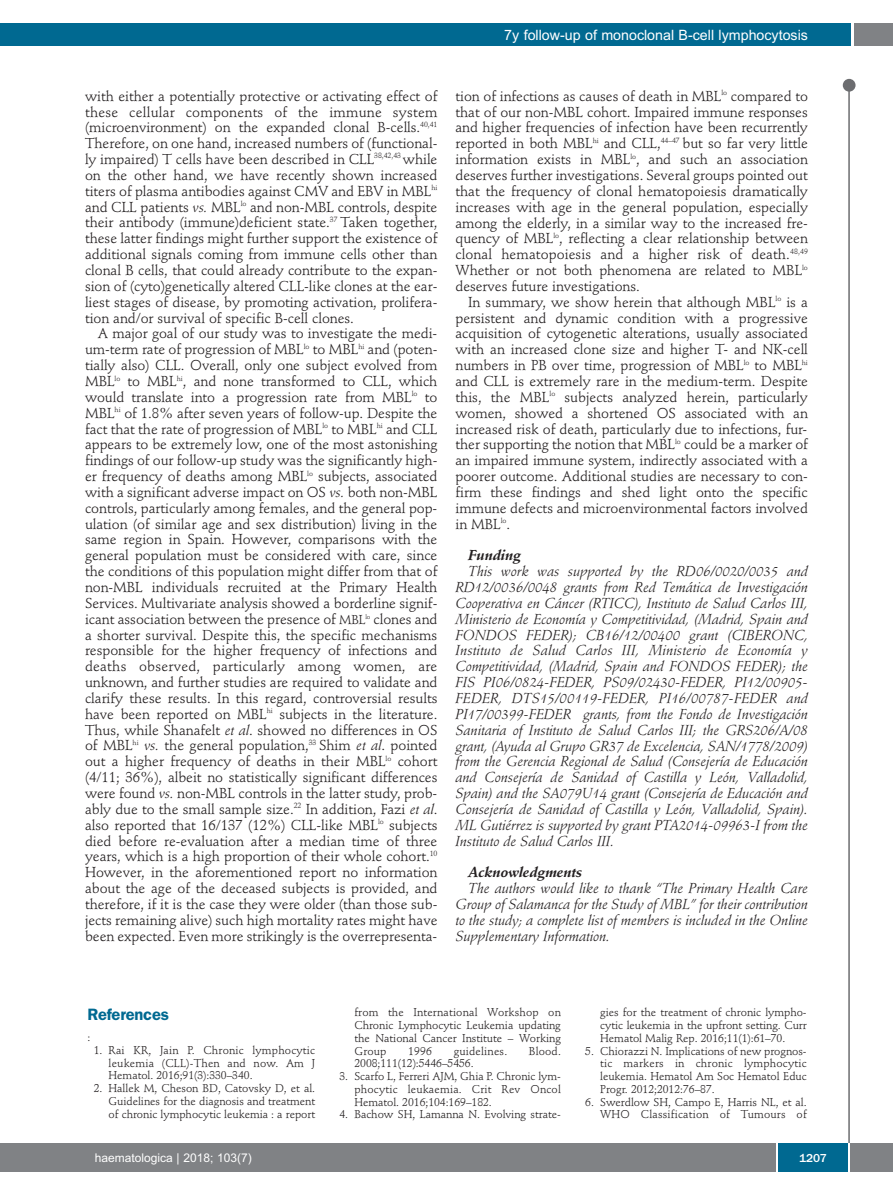
<style>
.page{position:relative;width:893px;height:1191px;background:#fff}
.page>*{position:absolute;margin:0;border:0;box-sizing:border-box;transform-origin:0 0}
.t1{font:600 16.5px "Franklin Gothic";letter-spacing:-.01em;color:#006991}
.t2{font:14.25px/15.9px "Stempel Schneidler";letter-spacing:-.005em;color:#231f20;text-align:justify}
.t3{font:italic 14.25px/15.9px "Stempel Schneidler";letter-spacing:-.005em;color:#231f20;text-align:justify}
.t4{font:14.25px "Arial";color:#fff}
.t5{font:italic 700 14.25px "Stempel Schneidler";letter-spacing:-.005em;color:#231f20}
.t6{font:12px "Arial";color:#fff}
.t7{font:500 12px "Franklin Gothic";color:#fff}
.t8{font:11.25px/12.8px "Stempel Schneidler";letter-spacing:-.005em;color:#231f20;text-align:justify}
.t9{font:11.25px/12.8px "Stempel Schneidler";letter-spacing:.015em;color:#231f20;text-align:right}
.s1{font-style:italic}
.s2{font-size:12.75px}
</style>
<div class="page">
<div style="left:843px;top:79px;width:12px;height:13px;background:#6c6d70;border-radius:50%"></div>
<hr style="left:848px;top:81px;width:2px;height:1062px;background:#6c6d70">
<div style="left:854px;top:23px;width:39px;height:22px;background:#808285"></div>
<div style="left:1px;top:23px;width:849px;height:22px;background:#006991"></div>
<div style="left:0;top:1143px;width:893px;height:28px;background:#808285"></div>
<div style="left:778px;top:1143px;width:70px;height:28px;background:#006991"></div>
<hr style="left:776px;top:1143px;width:2px;height:28px;background:#fff">
<hr style="left:848px;top:1143px;width:2px;height:28px;background:#fff">
<hr style="left:0;top:23px;width:2px;height:22px;background:#006991">
<p class="t4" style="left:504px;top:27px;width:305px">7y follow-up of monoclonal B-cell lymphocytosis</p>
<p class="t2" style="left:85px;top:89px;width:354px">with either a potentially protective or activating effect of these cellular components of the immune system (microenvironment) on the expanded clonal B-cells.<sup>40,41<br></sup>Therefore, on one hand, increased numbers of (functional&shy;ly impaired) T cells have been described in CLL<sup>38,42,43</sup> while on the other hand, we have recently shown increased titers of plasma antibodies against CMV and EBV in MBL<sup>hi </sup>and CLL patients <span class="s1">vs.</span> MBL<sup>lo</sup> and non-MBL controls, despite their antibody (immune)deficient state.<sup>37</sup> Taken together, these latter findings might further support the existence of additional signals coming from immune cells other than clonal B cells, that could already contribute to the expan&shy;sion of (cyto)genetically altered CLL-like clones at the ear&shy;liest stages of disease, by promoting activation, prolifera&shy;tion and/or survival of specific B-cell clones.</p>
<p class="t2" style="left:85px;top:327px;width:354px;text-indent:13px">A major goal of our study was to investigate the medi&shy;um-term rate of progression of MBL<sup>lo</sup> to MBL<sup>hi</sup> and (poten&shy;tially also) CLL. Overall, only one subject evolved from MBL<sup>lo</sup> to MBL<sup>hi</sup>, and none transformed to CLL, which would translate into a progression rate from MBL<sup>lo</sup> to MBL<sup>hi</sup> of 1.8% after seven years of follow-up. Despite the fact that the rate of progression of MBL<sup>lo</sup> to MBL<sup>hi</sup> and CLL appears to be extremely low, one of the most astonishing findings of our follow-up study was the significantly high&shy;er frequency of deaths among MBL<sup>lo</sup> subjects, associated with a significant adverse impact on OS <span class="s1">vs.</span> both non-MBL controls, particularly among females, and the general pop&shy;ulation (of similar age and sex distribution) living in the same region in Spain. However, comparisons with the general population must be considered with care, since the conditions of this population might differ from that of non-MBL individuals recruited at the Primary Health Services. Multivariate analysis showed a borderline signif&shy;icant association between the presence of <span class="s2">MBL</span><sup>lo</sup> clones and a shorter survival. Despite this, the specific mechanisms responsible for the higher frequency of infections and deaths observed, particularly among women, are unknown, and further studies are required to validate and clarify these results. In this regard, controversial results have been reported on MBL<sup>hi</sup> subjects in the literature.<br>Thus, while Shanafelt <span class="s1">et al</span>. showed no differences in OS of MBL<sup>hi</sup> <span class="s1">vs.</span> the general population,<sup>33</sup> Shim <span class="s1">et al</span>. pointed out a higher frequency of deaths in their MBL<sup>lo</sup> cohort (4/11; 36%), albeit no statistically significant differences were found <span class="s1">vs.</span> non-MBL controls in the latter study, prob&shy;ably due to the small sample size.<sup>22</sup> In addition, Fazi <span class="s1">et al</span>. also reported that 16/137 (12%) CLL-like MBL<sup>lo</sup> subjects died before re-evaluation after a median time of three years, which is a high proportion of their whole cohort.<sup>10<br></sup>However, in the aforementioned report no information about the age of the deceased subjects is provided, and therefore, if it is the case they were older (than those sub&shy;jects remaining alive) such high mortality rates might have been expected. Even more strikingly is the overrepresenta-</p>
<p class="t2" style="left:455px;top:89px;width:354px">tion of infections as causes of death in MBL<sup>lo</sup> compared to that of our non-MBL cohort. Impaired immune responses and higher frequencies of infection have been recurrently reported in both MBL<sup>hi</sup> and CLL,<sup>44–47</sup> but so far very little information exists in MBL<sup>lo</sup>, and such an association deserves further investigations. Several groups pointed out that the frequency of clonal hematopoiesis dramatically increases with age in the general population, especially among the elderly, in a similar way to the increased fre&shy;quency of MBL<sup>lo</sup>, reflecting a clear relationship between clonal hematopoiesis and a higher risk of death.<sup>48,49<br></sup>Whether or not both phenomena are related to MBL<sup>lo </sup>deserves future investigations.</p>
<p class="t2" style="left:455px;top:295px;width:354px;text-indent:13px">In summary, we show herein that although MBL<sup>lo</sup> is a persistent and dynamic condition with a progressive acquisition of cytogenetic alterations, usually associated with an increased clone size and higher T- and NK-cell numbers in PB over time, progression of MBL<sup>lo</sup> to MBL<sup>hi </sup>and CLL is extremely rare in the medium-term. Despite this, the MBL<sup>lo</sup> subjects analyzed herein, particularly women, showed a shortened OS associated with an increased risk of death, particularly due to infections, fur&shy;ther supporting the notion that MBL<sup>lo</sup> could be a marker of an impaired immune system, indirectly associated with a poorer outcome. Additional studies are necessary to con&shy;firm these findings and shed light onto the specific immune defects and microenvironmental factors involved in MBL<sup>lo</sup>.</p>
<p class="t5" style="left:468px;top:549px;width:54px">Funding</p>
<p class="t3" style="left:455px;top:564px;width:354px;text-indent:13px">This work was supported by the RD06/0020/0035 and RD12/0036/0048 grants from Red Temática de Investigación Cooperativa en Cáncer (RTICC), Instituto de Salud Carlos III, Ministerio de Economía y Competitividad, (Madrid, Spain and FONDOS FEDER); CB16/12/00400 grant (CIBERONC, Instituto de Salud Carlos III, Ministerio de Economía y Competitividad, (Madrid, Spain and FONDOS FEDER); the FIS PI06/0824-FEDER, PS09/02430-FEDER, PI12/00905- FEDER, DTS15/00119-FEDER, PI16/00787-FEDER and PI17/00399-FEDER grants, from the Fondo de Investigación Sanitaria of Instituto de Salud Carlos III; the GRS206/A/08 grant, (Ayuda al Grupo GR37 de Excelencia, SAN/1778/2009) from the Gerencia Regional de Salud (Consejería de Educación and Consejería de Sanidad of Castilla y León, Valladolid, Spain) and the SA079U14 grant (Consejería de Educación and Consejería de Sanidad of Castilla y León, Valladolid, Spain).<br>ML Gutiérrez is supported by grant PTA2014-09963-I from the Instituto de Salud Carlos III.</p>
<p class="t5" style="left:468px;top:866px;width:116px">Acknowledgments</p>
<p class="t3" style="left:455px;top:881px;width:354px;text-indent:13px">The authors would like to thank “The Primary Health Care Group of Salamanca for the Study of MBL” for their contribution to the study; a complete list of members is included in the Online Supplementary Information.</p>
<p class="t1" style="left:87px;top:1008px;width:83px">References</p>
<p class="t8" style="left:87px;top:1032px;width:4px">:</p>
<p class="t8" style="left:109px;top:1044px;width:208px;text-indent:-15px">1. Rai KR, Jain P. Chronic lymphocytic leukemia (CLL)-Then and now. Am J Hematol. 2016;91(3):330–340.</p>
<p class="t8" style="left:109px;top:1083px;width:208px;text-indent:-15px">2. Hallek M, Cheson BD, Catovsky D, et al.<br>Guidelines for the diagnosis and treatment of chronic lymphocytic leukemia : a report</p>
<p class="t8" style="left:354px;top:1007px;width:208px">from the International Workshop on Chronic Lymphocytic Leukemia updating the National Cancer Institute – Working Group</p>
<p class="t8" style="left:408px;top:1045px;width:25px">1996</p>
<p class="t9" style="left:454px;top:1045px;width:55px">guidelines.</p>
<p class="t8" style="left:529px;top:1045px;width:34px">Blood.</p>
<p class="t8" style="left:354px;top:1058px;width:121px">2008;111(12):5446–5456.</p>
<p class="t8" style="left:354px;top:1071px;width:208px;text-indent:-15px">3. Scarfo L, Ferreri AJM, Ghia P. Chronic lym&shy;phocytic leukaemia. Crit Rev Oncol Hematol. 2016;104:169–182.</p>
<p class="t8" style="left:339px;top:1109px;width:223px">4. Bachow SH, Lamanna N. Evolving strate-</p>
<p class="t8" style="left:600px;top:1007px;width:208px">gies for the treatment of chronic lympho&shy;cytic leukemia in the upfront setting. Curr Hematol Malig Rep. 2016;11(1):61–70.</p>
<p class="t8" style="left:600px;top:1045px;width:208px;text-indent:-15px">5. Chiorazzi N. Implications of new prognos&shy;tic markers in chronic lymphocytic leukemia. Hematol Am Soc Hematol Educ Progr. 2012;2012:76–87.</p>
<p class="t9" style="left:585px;top:1096px;width:223px">6. Swerdlow SH, Campo E, Harris NL, et al.<br>WHO Classification of Tumours of</p>
<p class="t6" style="left:95px;top:1150px;width:158px">haematologica | 2018; 103(7)</p>
<p class="t7" style="left:799px;top:1150px;width:29px">1207</p>
</div>
